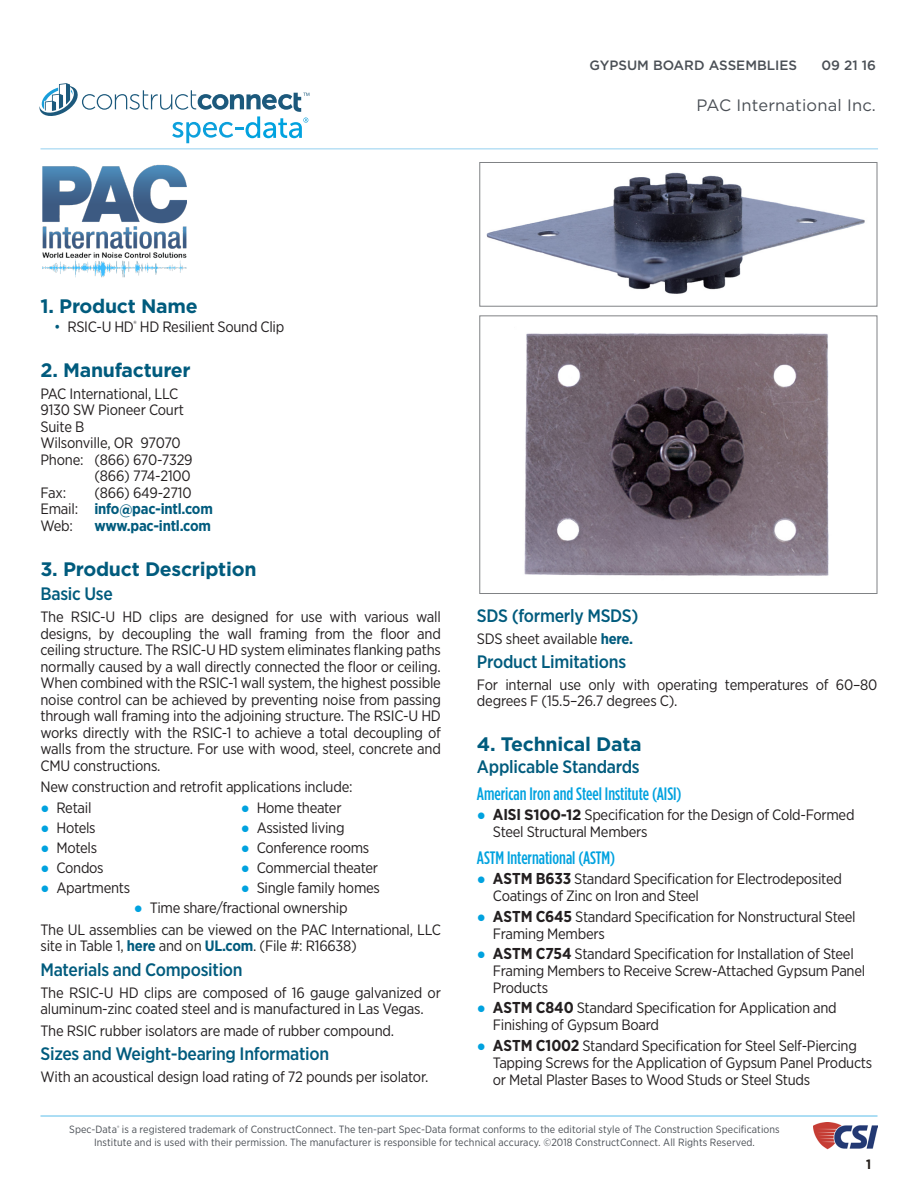
<style>
.page{position:relative;width:918px;height:1188px;background:#fff}
.page>*{position:absolute;margin:0;border:0;box-sizing:border-box;transform-origin:0 0}
._01_Ten-Part_Header{font:700 19.5px "Gotham";letter-spacing:-.015em;color:#005b7d}
._02_Subhead{font:500 18px "Gotham Narrow";letter-spacing:-.015em;color:#005b7d}
._03_Subhead{font:500 18px "Gotham Condensed";color:#00a2df}
.t1{font:16.5px "Gotham";letter-spacing:.01em;color:#4a4f55}
._05_Body_Copy_01{font:15px/16.5px "Gotham Narrow";letter-spacing:-.02em;color:#231f20}
._05_Body_Copy_01-2{font:700 15px "Gotham Narrow";letter-spacing:-.015em;color:#005b7d}
.t2{font:500 13.5px "Gotham";color:#4a4f55}
.t3{font:700 13.5px "Gotham Narrow";color:#241e1b}
.t4{font:10.5px/12.6px "Gotham Narrow";letter-spacing:.01em;color:#4a4f55;text-align:center}
.s1{color:#005b7d}
.s2{font-weight:400;color:#231f20}
.s3{font-family:"Verdana";color:#00a2df}
.s4{font-weight:700;color:#005b7d}
.s5{font-weight:700;font-size:15.75px}
.s6{font-family:"Gotham";font-weight:700}
</style>
<div class="page">
<hr style="left:40px;top:1116px;width:838px;height:1px;background:#5abdea">
<img style="left:813px;top:1123px;width:64px;height:27px">
<hr style="left:40px;top:148px;width:838px;height:1px;background:#94d0f0">
<svg style="left:39px;top:83px;width:270px;height:60px"></svg>
<img style="left:42px;top:164px;width:145px;height:114px">
<img style="left:486px;top:172px;width:379px;height:122px">
<div style="left:479px;top:162px;width:398px;height:145px;border:1px solid #808285"></div>
<img style="left:524px;top:333px;width:305px;height:243px">
<div style="left:479px;top:315px;width:398px;height:279px;border:1px solid #808285"></div>
<p class="t2" style="left:590px;top:56px;width:209px">GYPSUM BOARD ASSEMBLIES</p>
<p class="t2" style="left:821px;top:56px;width:56px">09 21 16</p>
<p class="t1" style="left:697px;top:95px;width:181px">PAC International Inc.</p>
<p class="_01_Ten-Part_Header" style="left:40px;top:293px;width:159px">1. Product Name</p>
<p class="_05_Body_Copy_01" style="left:54px;top:318px;width:232px"><span class="s1">•</span> RSIC-U HD<sup>®</sup> HD Resilient Sound Clip</p>
<p class="_01_Ten-Part_Header" style="left:40px;top:357px;width:152px">2. Manufacturer</p>
<p class="_05_Body_Copy_01" style="left:40px;top:385px;width:139px">PAC International, LLC</p>
<p class="_05_Body_Copy_01" style="left:40px;top:402px;width:145px">9130 SW Pioneer Court<br>Suite B</p>
<p class="_05_Body_Copy_01" style="left:40px;top:435px;width:142px">Wilsonville, OR 97070</p>
<p class="_05_Body_Copy_01" style="left:40px;top:451px;width:154px">Phone: (866) 670-7329</p>
<p class="_05_Body_Copy_01" style="left:94px;top:468px;width:98px">(866) 774-2100</p>
<p class="_05_Body_Copy_01" style="left:40px;top:484px;width:27px">Fax:</p>
<p class="_05_Body_Copy_01" style="left:94px;top:484px;width:99px">(866) 649-2710</p>
<p class="_05_Body_Copy_01-2" style="left:40px;top:500px;width:174px"><span class="s2">Email:</span> info@pac-intl.com</p>
<p class="_05_Body_Copy_01" style="left:40px;top:517px;width:34px">Web:</p>
<p class="_05_Body_Copy_01-2" style="left:94px;top:516px;width:118px">www.pac-intl.com</p>
<p class="_01_Ten-Part_Header" style="left:40px;top:556px;width:218px">3. Product Description</p>
<p class="_02_Subhead" style="left:40px;top:582px;width:74px">Basic Use</p>
<p class="_05_Body_Copy_01" style="left:40px;top:608px;width:402px;text-align:justify">The RSIC-U HD clips are designed for use with various wall designs, by decoupling the wall framing from the floor and ceiling structure. The RSIC-U HD system eliminates flanking paths normally caused by a wall directly connected the floor or ceiling.<br>When combined with the RSIC-1 wall system, the highest possible noise control can be achieved by preventing noise from passing through wall framing into the adjoining structure. The RSIC-U HD works directly with the RSIC-1 to achieve a total decoupling of walls from the structure. For use with wood, steel, concrete and CMU constructions.</p>
<p class="_05_Body_Copy_01" style="left:40px;top:779px;width:314px">New construction and retrofit applications include:</p>
<p class="_05_Body_Copy_01" style="left:40px;top:799px;width:53px"><span class="s3">●</span> Retail</p>
<p class="_05_Body_Copy_01" style="left:40px;top:819px;width:57px"><span class="s3">●</span> Hotels</p>
<p class="_05_Body_Copy_01" style="left:40px;top:839px;width:58px"><span class="s3">●</span> Motels</p>
<p class="_05_Body_Copy_01" style="left:40px;top:859px;width:65px"><span class="s3">●</span> Condos</p>
<p class="_05_Body_Copy_01" style="left:40px;top:879px;width:91px"><span class="s3">●</span> Apartments</p>
<p class="_05_Body_Copy_01" style="left:241px;top:799px;width:102px"><span class="s3">●</span> Home theater</p>
<p class="_05_Body_Copy_01" style="left:241px;top:819px;width:105px"><span class="s3">●</span> Assisted living</p>
<p class="_05_Body_Copy_01" style="left:241px;top:839px;width:130px"><span class="s3">●</span> Conference rooms</p>
<p class="_05_Body_Copy_01" style="left:241px;top:859px;width:139px"><span class="s3">●</span> Commercial theater</p>
<p class="_05_Body_Copy_01" style="left:241px;top:879px;width:141px"><span class="s3">●</span> Single family homes</p>
<p class="_05_Body_Copy_01" style="left:134px;top:899px;width:215px"><span class="s3">●</span> Time share/fractional ownership</p>
<p class="_05_Body_Copy_01" style="left:40px;top:921px;width:402px">The UL assemblies can be viewed on the PAC International, LLC site in Table 1, <span class="s4">here</span> and on <span class="s4">UL.com</span>. (File #: R16638)</p>
<p class="_02_Subhead" style="left:40px;top:958px;width:204px">Materials and Composition</p>
<p class="_05_Body_Copy_01" style="left:40px;top:984px;width:402px">The RSIC-U HD clips are composed of 16 gauge galvanized or aluminum-zinc coated steel and is manufactured in Las Vegas.</p>
<p class="_05_Body_Copy_01" style="left:40px;top:1022px;width:355px">The RSIC rubber isolators are made of rubber compound.</p>
<p class="_02_Subhead" style="left:40px;top:1042px;width:290px">Sizes and Weight-bearing Information</p>
<p class="_05_Body_Copy_01" style="left:40px;top:1068px;width:389px">With an acoustical design load rating of 72 pounds per isolator.</p>
<p class="_02_Subhead" style="left:477px;top:604px;width:163px">SDS (formerly MSDS)</p>
<p class="_05_Body_Copy_01" style="left:477px;top:630px;width:158px">SDS sheet available <span class="s4">here.</span></p>
<p class="_02_Subhead" style="left:477px;top:650px;width:151px">Product Limitations</p>
<p class="_05_Body_Copy_01" style="left:477px;top:676px;width:402px">For internal use only with operating temperatures of 60–80 degrees F (15.5–26.7 degrees C).</p>
<p class="_01_Ten-Part_Header" style="left:477px;top:732px;width:166px">4. Technical Data</p>
<p class="_02_Subhead" style="left:477px;top:756px;width:164px">Applicable Standards</p>
<p class="_03_Subhead" style="left:477px;top:783px;width:206px">American Iron and Steel Institute (AISI)</p>
<p class="_05_Body_Copy_01" style="left:493px;top:806px;width:363px;text-indent:-16px"><span class="s3">●</span> <span class="s5">AISI</span> <span class="s6">S100-12</span> Specification for the Design of Cold-Formed<br>Steel Structural Members</p>
<p class="_03_Subhead" style="left:477px;top:847px;width:140px">ASTM International (ASTM)</p>
<p class="_05_Body_Copy_01" style="left:493px;top:871px;width:351px;text-indent:-16px"><span class="s3">●</span> <span class="s5">ASTM B633</span> Standard Specification for Electrodeposited<br>Coatings of Zinc on Iron and Steel</p>
<p class="_05_Body_Copy_01" style="left:493px;top:908px;width:364px;line-height:17px;text-indent:-16px"><span class="s3">●</span> <span class="s5">ASTM C645</span> Standard Specification for Nonstructural Steel<br>Framing Members</p>
<p class="_05_Body_Copy_01" style="left:493px;top:945px;width:374px;text-indent:-16px"><span class="s3">●</span> <span class="s5">ASTM C754</span> Standard Specification for Installation of Steel<br>Framing Members to Receive Screw-Attached Gypsum Panel<br>Products</p>
<p class="_05_Body_Copy_01" style="left:493px;top:999px;width:345px;text-indent:-16px"><span class="s3">●</span> <span class="s5">ASTM C840</span> Standard Specification for Application and<br>Finishing of Gypsum Board</p>
<p class="_05_Body_Copy_01" style="left:493px;top:1037px;width:381px;text-indent:-16px"><span class="s3">●</span> <span class="s5">ASTM C1002</span> Standard Specification for Steel Self-Piercing<br>Tapping Screws for the Application of Gypsum Panel Products or Metal Plaster Bases to Wood Studs or Steel Studs</p>
<p class="t4" style="left:69px;top:1123px;width:712px">Spec-Data<sup>®</sup> is a registered trademark of ConstructConnect. The ten-part Spec-Data format conforms to the editorial style of The Construction Specifications<br>Institute and is used with their permission. The manufacturer is responsible for technical accuracy. ©2018 ConstructConnect. All Rights Reserved.</p>
<p class="t3" style="left:866px;top:1156px;width:7px">1</p>
</div>
